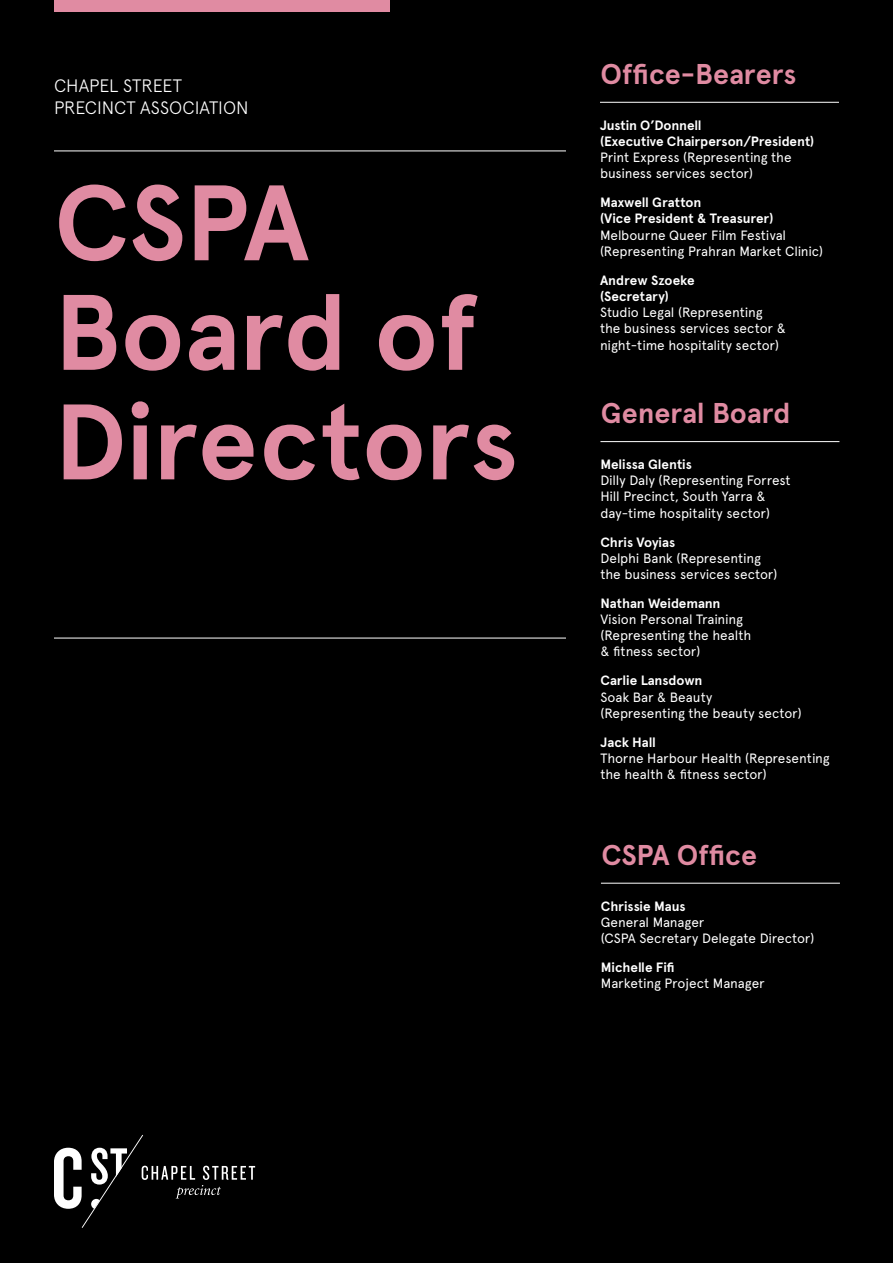
<style>
.page{position:relative;width:893px;height:1263px;background:#000}
.page>*{position:absolute;margin:0;border:0;box-sizing:border-box;transform-origin:0 0}
.t1{font:700 106.95px/109.5px "Apercu";color:#e08ba2}
.t2{font:700 28.65px "Apercu";color:#e08ba2}
.t3{font:300 18px/22.5px "Apercu";letter-spacing:-.005em;color:#fff}
.t4{font:13.5px/16.2px "Apercu";letter-spacing:-.01em;color:#fff}
.t5{font:700 13.5px/16.2px "Apercu";letter-spacing:-.005em;color:#fff}
</style>
<div class="page">
<hr style="left:600px;top:102px;width:239px;height:1px;background:#fff">
<hr style="left:600px;top:441px;width:239px;height:1px;background:#fff">
<hr style="left:601px;top:883px;width:239px;height:1px;background:#fff">
<hr style="left:54px;top:151px;width:512px;height:1px;background:#fff">
<svg style="left:54px;top:1135px;width:201px;height:93px"></svg>
<hr style="left:54px;top:638px;width:512px;height:1px;background:#fff">
<div style="left:54px;top:0;width:335px;height:12px;background:#e08ba2"></div>
<h3 class="t3" style="left:54px;top:74px;width:196px">CHAPEL STREET<br>PRECINCT ASSOCIATION</h3>
<h1 class="t1" style="left:54px;top:169px;width:466px">CSPA<br>Board of<br>Directors</h1>
<h2 class="t2" style="left:600px;top:57px;width:198px">Office-Bearers</h2>
<p class="t5" style="left:600px;top:117px;width:216px">Justin O’Donnell<br>(Executive Chairperson/President)</p>
<p class="t4" style="left:600px;top:149px;width:193px">Print Express (Representing the business services sector)</p>
<p class="t5" style="left:600px;top:194px;width:175px">Maxwell Gratton<br>(Vice President &amp; Treasurer)</p>
<p class="t4" style="left:600px;top:227px;width:225px">Melbourne Queer Film Festival (Representing Prahran Market Clinic)</p>
<p class="t5" style="left:600px;top:272px;width:96px">Andrew Szoeke (Secretary)</p>
<p class="t4" style="left:600px;top:304px;width:187px">Studio Legal (Representing the business services sector &amp; night-time hospitality sector)</p>
<h2 class="t2" style="left:601px;top:396px;width:191px">General Board</h2>
<p class="t5" style="left:600px;top:456px;width:93px">Melissa Glentis</p>
<p class="t4" style="left:600px;top:472px;width:192px">Dilly Daly (Representing Forrest<br>Hill Precinct, South Yarra &amp; day-time hospitality sector)</p>
<p class="t5" style="left:600px;top:534px;width:76px">Chris Voyias</p>
<p class="t4" style="left:600px;top:550px;width:178px">Delphi Bank (Representing the business services sector)</p>
<p class="t5" style="left:600px;top:595px;width:121px">Nathan Weidemann</p>
<p class="t4" style="left:600px;top:611px;width:152px">Vision Personal Training (Representing the health &amp; fitness sector)</p>
<p class="t5" style="left:600px;top:673px;width:103px">Carlie Lansdown</p>
<p class="t4" style="left:600px;top:689px;width:203px">Soak Bar &amp; Beauty<br>(Representing the beauty sector)</p>
<p class="t5" style="left:600px;top:734px;width:57px">Jack Hall</p>
<p class="t4" style="left:600px;top:750px;width:231px">Thorne Harbour Health (Representing the health &amp; fitness sector)</p>
<h2 class="t2" style="left:601px;top:838px;width:157px">CSPA Office</h2>
<p class="t5" style="left:601px;top:898px;width:86px">Chrissie Maus</p>
<p class="t4" style="left:601px;top:914px;width:215px">General Manager<br>(CSPA Secretary Delegate Director)</p>
<p class="t5" style="left:601px;top:959px;width:75px">Michelle Fifi</p>
<p class="t4" style="left:601px;top:975px;width:165px">Marketing Project Manager</p>
</div>
